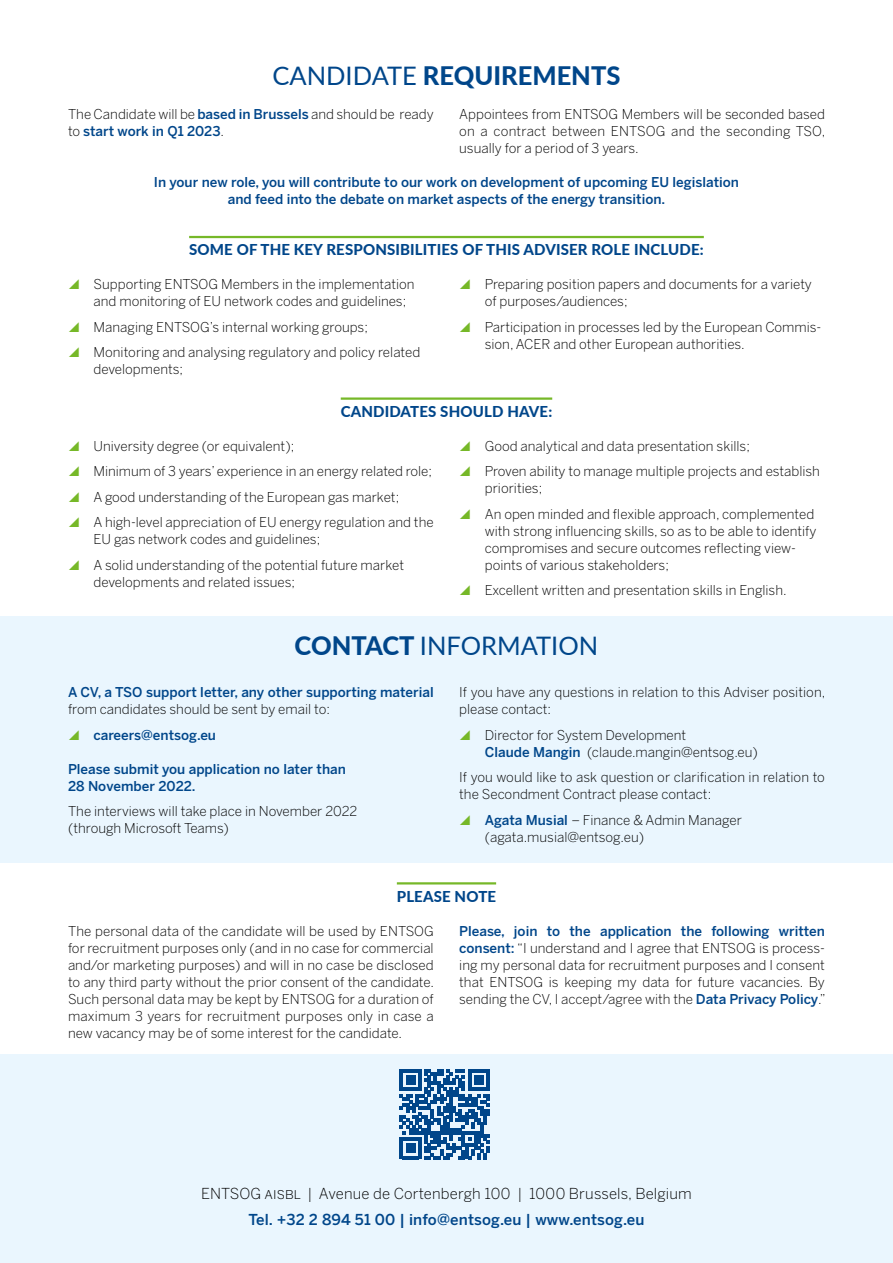
<style>
.page{position:relative;width:893px;height:1263px;background:#fff}
.page>*{position:absolute;margin:0;border:0;box-sizing:border-box;transform-origin:0 0}
.head_30pt{font:800 25.5px "Lato";color:#00468a}
.head_30pt-2{font:25.5px "Lato";color:#00468a}
.subhead_1{font:800 15px "Lato";letter-spacing:.01em;color:#00468a}
.adresse_rück{font:300 15px "Benton Sans";letter-spacing:.01em;color:#000}
.adresse_rück-2{font:500 15px "Benton Sans";letter-spacing:.01em;color:#00468a}
.body_9pt_bl_abst{font:300 13.5px/17px "Benton Sans";color:#000}
.body_9pt_lb{font:300 13.5px/17px "Benton Sans";color:#000;text-align:justify}
.body_9pt_bl_abst-2{font:500 13.5px/17px "Benton Sans";color:#00468a;text-align:center}
.liste_9pt_abst{font:500 13.5px/17px "Benton Sans";color:#00468a}
.s1{font-weight:400}
.s2{font-weight:500;color:#00468a}
.s3{font-weight:800}
.s4{font-weight:300;color:#000}
</style>
<div class="page">
<div style="left:0;top:617px;width:893px;height:246px;background:#eaf6fe"></div>
<div style="left:0;top:1054px;width:893px;height:209px;background:#eaf6fe"></div>
<hr style="left:189px;top:236px;width:515px;height:2px;background:#76b828">
<hr style="left:341px;top:397px;width:211px;height:3px;background:#76b828">
<hr style="left:397px;top:882px;width:99px;height:2px;background:#76b828">
<svg style="left:400px;top:1069px;width:90px;height:90px"></svg>
<p class="head_30pt" style="left:272px;top:57px;width:350px"><span class="s1">CANDIDATE</span> REQUIREMENTS</p>
<p class="body_9pt_bl_abst" style="left:68px;top:106px;width:367px">The Candidate will be <span class="s2">based in Brussels</span> and should be ready to <span class="s2">start work in Q1 2023</span>.</p>
<p class="body_9pt_bl_abst" style="left:459px;top:106px;width:368px;text-align:justify">Appointees from ENTSOG Members will be seconded based on a contract between ENTSOG and the seconding TSO, usually for a period of 3 years.</p>
<p class="body_9pt_bl_abst-2" style="left:154px;top:174px;width:587px">In your new role, you will contribute to our work on development of upcoming EU legislation and feed into the debate on market aspects of the energy transition.</p>
<p class="subhead_1" style="left:189px;top:239px;width:516px">SOME OF THE KEY RESPONSIBILITIES OF THIS ADVISER ROLE INCLUDE:</p>
<p class="body_9pt_bl_abst" style="left:94px;top:276px;width:323px">Supporting ENTSOG Members in the implementation and monitoring of EU network codes and guidelines;</p>
<p class="body_9pt_bl_abst" style="left:94px;top:318px;width:276px">Managing ENTSOG’s internal working groups;</p>
<p class="body_9pt_bl_abst" style="left:94px;top:344px;width:328px">Monitoring and analysing regulatory and policy related developments;</p>
<p class="body_9pt_bl_abst" style="left:485px;top:276px;width:329px">Preparing position papers and documents for a variety of purposes/audiences;</p>
<p class="body_9pt_bl_abst" style="left:485px;top:318px;width:338px">Participation in processes led by the European Commis&shy;sion, ACER and other European authorities.</p>
<p class="subhead_1" style="left:341px;top:400px;width:213px">CANDIDATES SHOULD HAVE:</p>
<p class="body_9pt_bl_abst" style="left:485px;top:437px;width:267px">Good analytical and data presentation skills;</p>
<p class="body_9pt_bl_abst" style="left:485px;top:463px;width:337px">Proven ability to manage multiple projects and establish priorities;</p>
<p class="body_9pt_bl_abst" style="left:485px;top:505px;width:333px">An open minded and flexible approach, complemented with strong influencing skills, so as to be able to identify compromises and secure outcomes reflecting view&shy;points of various stakeholders;</p>
<p class="body_9pt_bl_abst" style="left:485px;top:582px;width:303px">Excellent written and presentation skills in English.</p>
<p class="head_30pt-2" style="left:295px;top:627px;width:305px"><span class="s3">CONTACT</span> INFORMATION</p>
<p class="body_9pt_bl_abst" style="left:459px;top:684px;width:368px">If you have any questions in relation to this Adviser position, please contact:</p>
<p class="body_9pt_bl_abst" style="left:485px;top:726px;width:275px">Director for System Development<br><span class="s2">Claude Mangin</span> (claude.mangin@entsog.eu)</p>
<p class="body_9pt_bl_abst" style="left:459px;top:769px;width:367px">If you would like to ask question or clarification in relation to the Secondment Contract please contact:</p>
<p class="body_9pt_bl_abst" style="left:485px;top:811px;width:259px"><span class="s2">Agata Musial</span> – Finance &amp; Admin Manager (agata.musial@entsog.eu)</p>
<p class="body_9pt_bl_abst" style="left:94px;top:437px;width:202px">University degree (or equivalent);</p>
<p class="body_9pt_bl_abst" style="left:94px;top:463px;width:340px">Minimum of 3 years’ experience in an energy related role;</p>
<p class="body_9pt_bl_abst" style="left:94px;top:488px;width:307px">A good understanding of the European gas market;</p>
<p class="body_9pt_bl_abst" style="left:94px;top:514px;width:342px">A high-level appreciation of EU energy regulation and the<br>EU gas network codes and guidelines;</p>
<p class="body_9pt_bl_abst" style="left:94px;top:556px;width:312px">A solid understanding of the potential future market developments and related issues;</p>
<p class="body_9pt_bl_abst-2" style="left:68px;top:684px;width:367px;text-align:left">A CV, a TSO support letter, any other supporting material <span class="s4">from candidates should be sent by email to:</span></p>
<p class="body_9pt_bl_abst-2" style="left:94px;top:727px;width:124px">careers@entsog.eu</p>
<p class="liste_9pt_abst" style="left:68px;top:761px;width:279px">Please submit you application no later than<br>28 November 2022.</p>
<p class="body_9pt_bl_abst" style="left:68px;top:803px;width:291px">The interviews will take place in November 2022 (through Microsoft Teams)</p>
<p class="subhead_1" style="left:397px;top:885px;width:101px">PLEASE NOTE</p>
<p class="body_9pt_bl_abst" style="left:68px;top:922px;width:368px;text-align:justify">The personal data of the candidate will be used by ENTSOG for recruitment purposes only (and in no case for commercial and/or marketing purposes) and will in no case be disclosed to any third party without the prior consent of the candidate.<br>Such personal data may be kept by ENTSOG for a duration of maximum 3 years for recruitment purposes only in case a new vacancy may be of some interest for the candidate.</p>
<p class="body_9pt_lb" style="left:459px;top:922px;width:368px"><span class="s2">Please, join to the application the following written consent:</span> “I understand and I agree that ENTSOG is process&shy;ing my personal data for recruitment purposes and I consent that ENTSOG is keeping my data for future vacancies. By sending the CV, I accept/agree with the <span class="s2">Data Privacy Policy</span>.”</p>
<p class="adresse_rück" style="left:201px;top:1185px;width:492px">ENTSOG aisbl | Avenue de Cortenbergh 100 | 1000 Brussels, Belgium</p>
<p class="adresse_rück-2" style="left:248px;top:1210px;width:398px">Tel. +32 2 894 51 00 | info@entsog.eu | www.entsog.eu</p>
</div>
